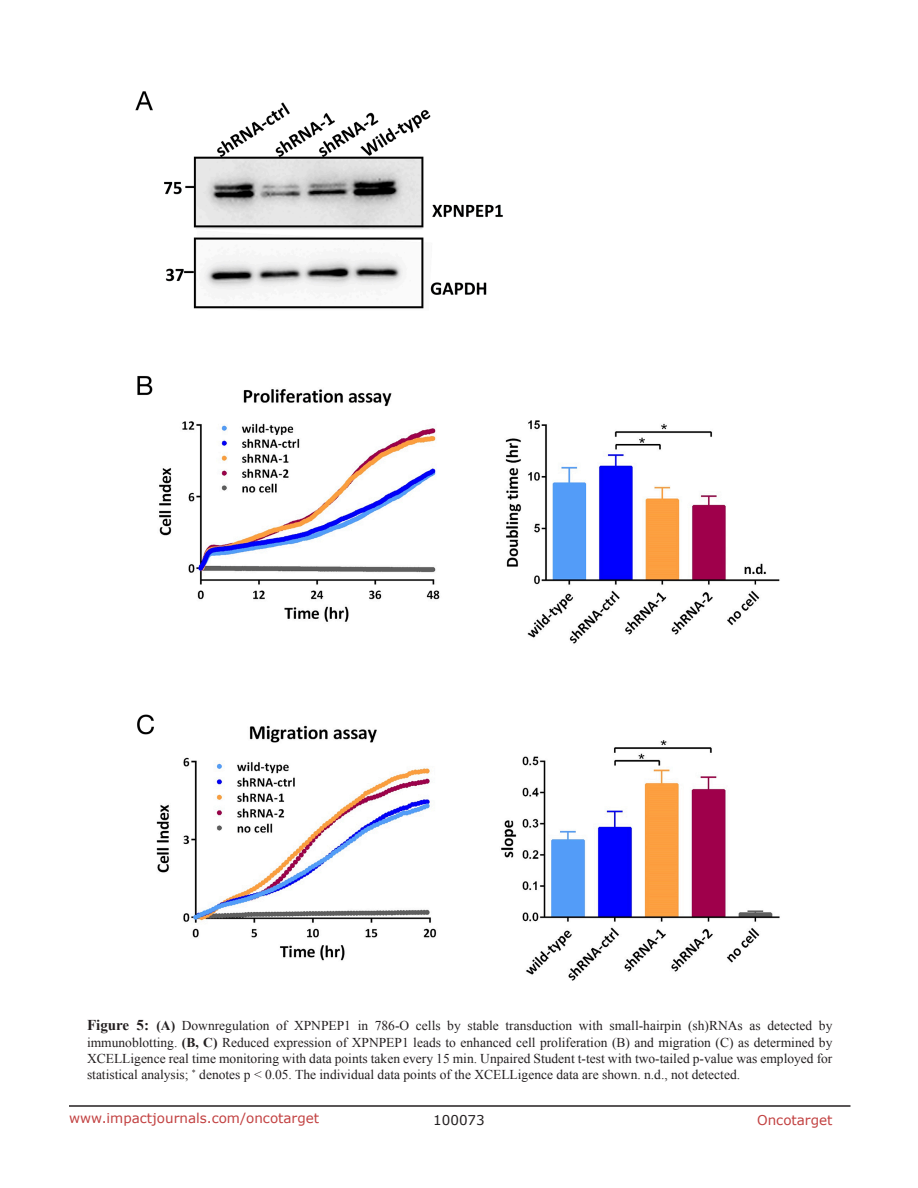
<style>
.page{position:relative;width:918px;height:1188px;background:#fff}
.page>*{position:absolute;margin:0;border:0;box-sizing:border-box;transform-origin:0 0}
.figuretext{font:13.5px/16.2px "Times New Roman";color:#231f20;text-align:justify}
.t1{font:13.5px "Verdana";color:#c24141}
.t2{font:13.5px "Verdana";color:#231f20}
.s1{font-weight:700;font-size:15px}
.s2{font-weight:700}
</style>
<div class="page">
<hr style="left:69px;top:1105px;width:781px;height:2px;background:#231f20">
<img style="left:135px;top:91px;width:645px;height:890px">
<p class="figuretext" style="left:87px;top:1018px;width:747px"><span class="s1">Figure 5:</span> <span class="s2">(A)</span> Downregulation of XPNPEP1 in 786-O cells by stable transduction with small-hairpin (sh)RNAs as detected by immunoblotting. <span class="s2">(B, C)</span> Reduced expression of XPNPEP1 leads to enhanced cell proliferation (B) and migration (C) as determined by XCELLigence real time monitoring with data points taken every 15 min. Unpaired Student t-test with two-tailed p-value was employed for statistical analysis; <sup>*</sup> denotes p &lt; 0.05. The individual data points of the XCELLigence data are shown. n.d., not detected.</p>
<p class="t1" style="left:69px;top:1109px;width:252px">www.impactjournals.com/oncotarget</p>
<p class="t2" style="left:433px;top:1111px;width:53px">100073</p>
<p class="t1" style="left:757px;top:1111px;width:77px">Oncotarget</p>
</div>
